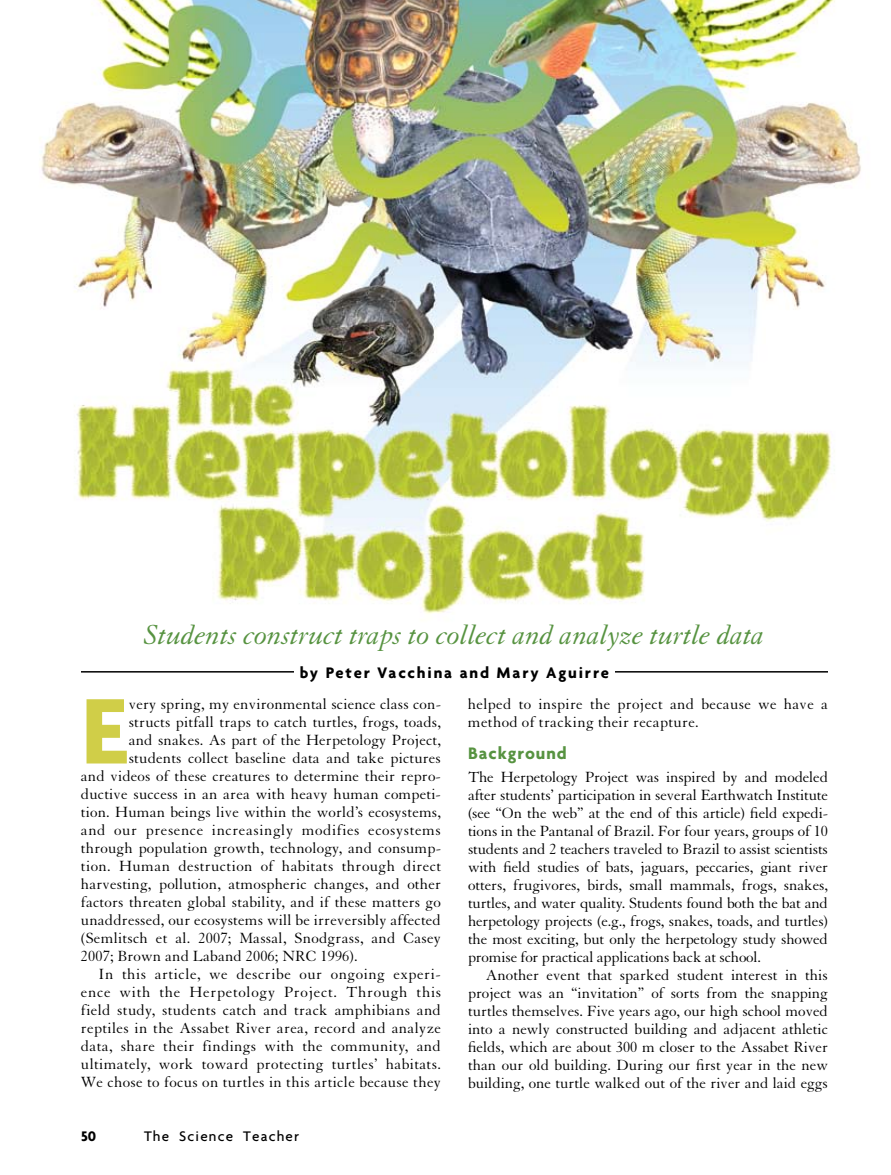
<style>
.page{position:relative;width:891px;height:1175px;background:#fff}
.page>*{position:absolute;margin:0;border:0;box-sizing:border-box;transform-origin:0 0}
.t1{font:700 100.65px "Agenda";color:#d0ce48}
.t2{font:italic 30px "Granjon";color:#579341}
.t3{font:700 18px "Agenda";letter-spacing:.055em;color:#579341}
.t4{font:700 16.5px "Agenda";letter-spacing:.11em;color:#000}
.t5{font:16.05px/18px "Granjon";letter-spacing:.01em;color:#000;text-align:justify}
.t6{font:16.05px "Granjon";letter-spacing:.035em;color:#000}
.t7{font:16.05px "Granjon";letter-spacing:.045em;color:#000}
.t8{font:500 15px "Agenda";letter-spacing:.075em;color:#000}
.t9{font:700 15px "Agenda";color:#000}
</style>
<div class="page">
<img style="left:40px;top:0;width:821px;height:614px">
<hr style="left:81px;top:671px;width:213px;height:1px;background:#000">
<hr style="left:615px;top:671px;width:213px;height:1px;background:#000">
<h2 class="t2" style="left:144px;top:618px;width:622px">Students construct traps to collect and analyze turtle data</h2>
<p class="t4" style="left:300px;top:662px;width:311px">by Peter Vacchina and Mary Aguirre</p>
<h1 class="t1" style="left:81px;top:669px;width:49px">E</h1>
<p class="t5" style="left:129px;top:696px;width:314px">very spring, my environmental science class con-</p>
<p class="t5" style="left:129px;top:714px;width:314px">structs pitfall traps to catch turtles, frogs, toads,</p>
<p class="t5" style="left:129px;top:732px;width:314px">and snakes. As part of the Herpetology Project,</p>
<p class="t5" style="left:129px;top:750px;width:314px">students collect baseline data and take pictures</p>
<p class="t5" style="left:81px;top:768px;width:361px">and videos of these creatures to determine their repro-</p>
<p class="t5" style="left:81px;top:786px;width:362px">ductive success in an area with heavy human competi-</p>
<p class="t5" style="left:81px;top:804px;width:362px">tion. Human beings live within the world’s ecosystems,</p>
<p class="t6" style="left:81px;top:822px;width:361px">and our presence increasingly modifies ecosystems</p>
<p class="t5" style="left:81px;top:840px;width:362px">through population growth, technology, and consump-</p>
<p class="t5" style="left:81px;top:858px;width:362px">tion. Human destruction of habitats through direct</p>
<p class="t5" style="left:81px;top:876px;width:362px">harvesting, pollution, atmospheric changes, and other</p>
<p class="t5" style="left:81px;top:894px;width:361px">factors threaten global stability, and if these matters go</p>
<p class="t5" style="left:81px;top:911px;width:361px">unaddressed, our ecosystems will be irreversibly affected</p>
<p class="t5" style="left:81px;top:929px;width:361px">(Semlitsch et al. 2007; Massal, Snodgrass, and Casey</p>
<p class="t5" style="left:81px;top:947px;width:278px">2007; Brown and Laband 2006; NRC 1996).</p>
<p class="t6" style="left:99px;top:966px;width:343px">In this article, we describe our ongoing experi-</p>
<p class="t7" style="left:81px;top:984px;width:362px">ence with the Herpetology Project. Through this</p>
<p class="t5" style="left:81px;top:1001px;width:361px">field study, students catch and track amphibians and</p>
<p class="t5" style="left:81px;top:1019px;width:361px">reptiles in the Assabet River area, record and analyze</p>
<p class="t5" style="left:81px;top:1037px;width:361px">data, share their findings with the community, and</p>
<p class="t5" style="left:81px;top:1055px;width:362px">ultimately, work toward protecting turtles’ habitats.</p>
<p class="t5" style="left:81px;top:1073px;width:362px">We chose to focus on turtles in this article because they</p>
<p class="t9" style="left:81px;top:1126px;width:17px">50</p>
<p class="t8" style="left:144px;top:1126px;width:157px">The Science Teacher</p>
<p class="t5" style="left:468px;top:695px;width:361px">helped to inspire the project and because we have a method of tracking their recapture.</p>
<p class="t3" style="left:468px;top:742px;width:100px">Background</p>
<p class="t5" style="left:468px;top:768px;width:362px">The Herpetology Project was inspired by and modeled after students’ participation in several Earthwatch Institute (see “On the web” at the end of this article) field expedi&shy;tions in the Pantanal of Brazil. For four years, groups of 10 students and 2 teachers traveled to Brazil to assist scientists with field studies of bats, jaguars, peccaries, giant river otters, frugivores, birds, small mammals, frogs, snakes, turtles, and water quality. Students found both the bat and herpetology projects (e.g., frogs, snakes, toads, and turtles) the most exciting, but only the herpetology study showed promise for practical applications back at school.</p>
<p class="t5" style="left:468px;top:966px;width:362px;text-indent:18px">Another event that sparked student interest in this project was an “invitation” of sorts from the snapping turtles themselves. Five years ago, our high school moved into a newly constructed building and adjacent athletic fields, which are about 300 m closer to the Assabet River than our old building. During our first year in the new building, one turtle walked out of the river and laid eggs</p>
</div>
